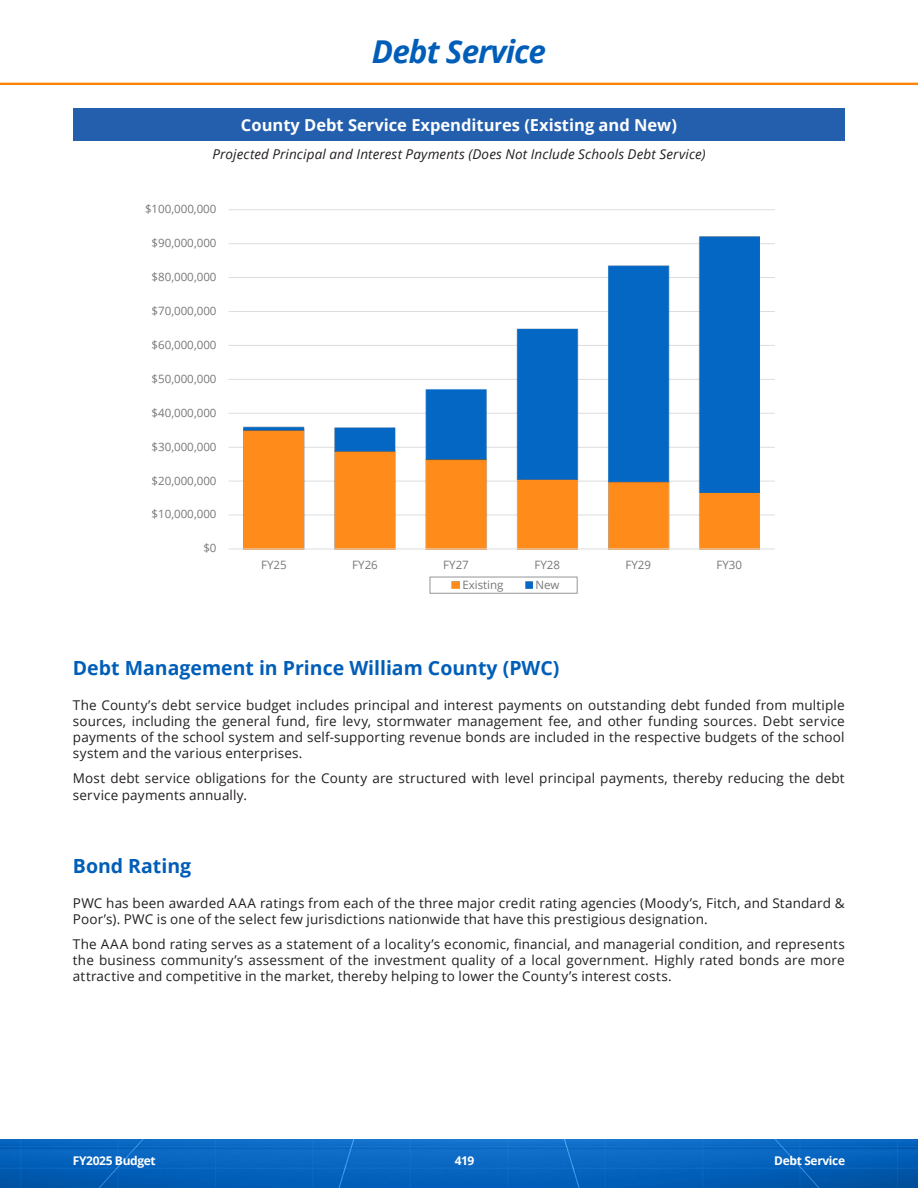
<style>
.page{position:relative;width:918px;height:1188px;background:#fff}
.page>*{position:absolute;margin:0;border:0;box-sizing:border-box;transform-origin:0 0}
.t1{font:italic 700 31.5px "Open Sans";letter-spacing:-.03em;color:#005eb8}
.Heading_L1{font:700 19.5px "Open Sans";color:#005eb8}
.Object_Title_1{font:700 16.5px "Open Sans";color:#fff}
.Body{font:13.5px/16.2px "Open Sans";letter-spacing:.01em;color:#231f20;text-align:justify}
.t2{font:italic 13.5px "Open Sans";letter-spacing:.01em;color:#231f20}
.t3{font:700 12px "Open Sans";letter-spacing:-.03em;color:#fff}
.t4{font:11.55px "Open Sans";color:#76787b}
</style>
<div class="page">
<img style="left:0;top:82px;width:918px;height:3px">
<img style="left:0;top:1139px;width:918px;height:49px">
<div style="left:73px;top:108px;width:772px;height:33px;background:#235fad"></div>
<hr style="left:228px;top:515px;width:547px;height:1px;background:#dcdddf">
<hr style="left:228px;top:481px;width:547px;height:1px;background:#dcdddf">
<hr style="left:228px;top:447px;width:547px;height:1px;background:#dcdddf">
<hr style="left:228px;top:413px;width:547px;height:1px;background:#dcdddf">
<hr style="left:228px;top:379px;width:547px;height:1px;background:#dcdddf">
<hr style="left:228px;top:345px;width:547px;height:1px;background:#dcdddf">
<hr style="left:228px;top:311px;width:547px;height:1px;background:#dcdddf">
<hr style="left:228px;top:277px;width:547px;height:1px;background:#dcdddf">
<hr style="left:228px;top:243px;width:547px;height:1px;background:#dcdddf">
<hr style="left:228px;top:209px;width:547px;height:1px;background:#dcdddf">
<img style="left:243px;top:492px;width:517px;height:57px">
<img style="left:243px;top:237px;width:517px;height:255px">
<hr style="left:228px;top:549px;width:547px;height:1px;background:#dcdddf">
<div style="left:430px;top:577px;width:148px;height:17px;border:1px solid #939598"></div>
<svg style="left:452px;top:581px;width:7px;height:8px"></svg>
<svg style="left:525px;top:581px;width:8px;height:8px"></svg>
<p class="t1" style="left:372px;top:29px;width:176px">Debt Service</p>
<p class="Object_Title_1" style="left:241px;top:113px;width:438px">County Debt Service Expenditures (Existing and New)</p>
<p class="t2" style="left:212px;top:144px;width:495px">Projected Principal and Interest Payments (Does Not Include Schools Debt Service)</p>
<p class="t4" style="left:145px;top:201px;width:73px">$100,000,000</p>
<p class="t4" style="left:152px;top:235px;width:66px">$90,000,000</p>
<p class="t4" style="left:152px;top:269px;width:66px">$80,000,000</p>
<p class="t4" style="left:152px;top:303px;width:66px">$70,000,000</p>
<p class="t4" style="left:152px;top:337px;width:66px">$60,000,000</p>
<p class="t4" style="left:152px;top:371px;width:66px">$50,000,000</p>
<p class="t4" style="left:152px;top:405px;width:66px">$40,000,000</p>
<p class="t4" style="left:152px;top:439px;width:66px">$30,000,000</p>
<p class="t4" style="left:152px;top:472px;width:66px">$20,000,000</p>
<p class="t4" style="left:152px;top:506px;width:66px">$10,000,000</p>
<p class="t4" style="left:203px;top:540px;width:15px">$0</p>
<p class="t4" style="left:261px;top:557px;width:27px">FY25</p>
<p class="t4" style="left:352px;top:557px;width:27px">FY26</p>
<p class="t4" style="left:443px;top:557px;width:27px">FY27</p>
<p class="t4" style="left:534px;top:557px;width:27px">FY28</p>
<p class="t4" style="left:625px;top:557px;width:27px">FY29</p>
<p class="t4" style="left:716px;top:557px;width:27px">FY30</p>
<p class="t4" style="left:462px;top:576px;width:43px">Existing</p>
<p class="t4" style="left:536px;top:576px;width:26px">New</p>
<p class="Heading_L1" style="left:73px;top:654px;width:488px">Debt Management in Prince William County (PWC)</p>
<p class="Body" style="left:73px;top:696px;width:773px">The County’s debt service budget includes principal and interest payments on outstanding debt funded from multiple sources, including the general fund, fire levy, stormwater management fee, and other funding sources. Debt service payments of the school system and self-supporting revenue bonds are included in the respective budgets of the school system and the various enterprises.</p>
<p class="Body" style="left:73px;top:770px;width:773px">Most debt service obligations for the County are structured with level principal payments, thereby reducing the debt service payments annually.</p>
<p class="Heading_L1" style="left:73px;top:852px;width:120px">Bond Rating</p>
<p class="Body" style="left:73px;top:894px;width:773px">PWC has been awarded AAA ratings from each of the three major credit rating agencies (Moody’s, Fitch, and Standard &amp;<br>Poor’s). PWC is one of the select few jurisdictions nationwide that have this prestigious designation.</p>
<p class="Body" style="left:73px;top:936px;width:773px">The AAA bond rating serves as a statement of a locality’s economic, financial, and managerial condition, and represents the business community’s assessment of the investment quality of a local government. Highly rated bonds are more attractive and competitive in the market, thereby helping to lower the County’s interest costs.</p>
<p class="t3" style="left:73px;top:1152px;width:84px">FY2025 Budget</p>
<p class="t3" style="left:455px;top:1152px;width:21px">419</p>
<p class="t3" style="left:774px;top:1152px;width:72px">Debt Service</p>
</div>
